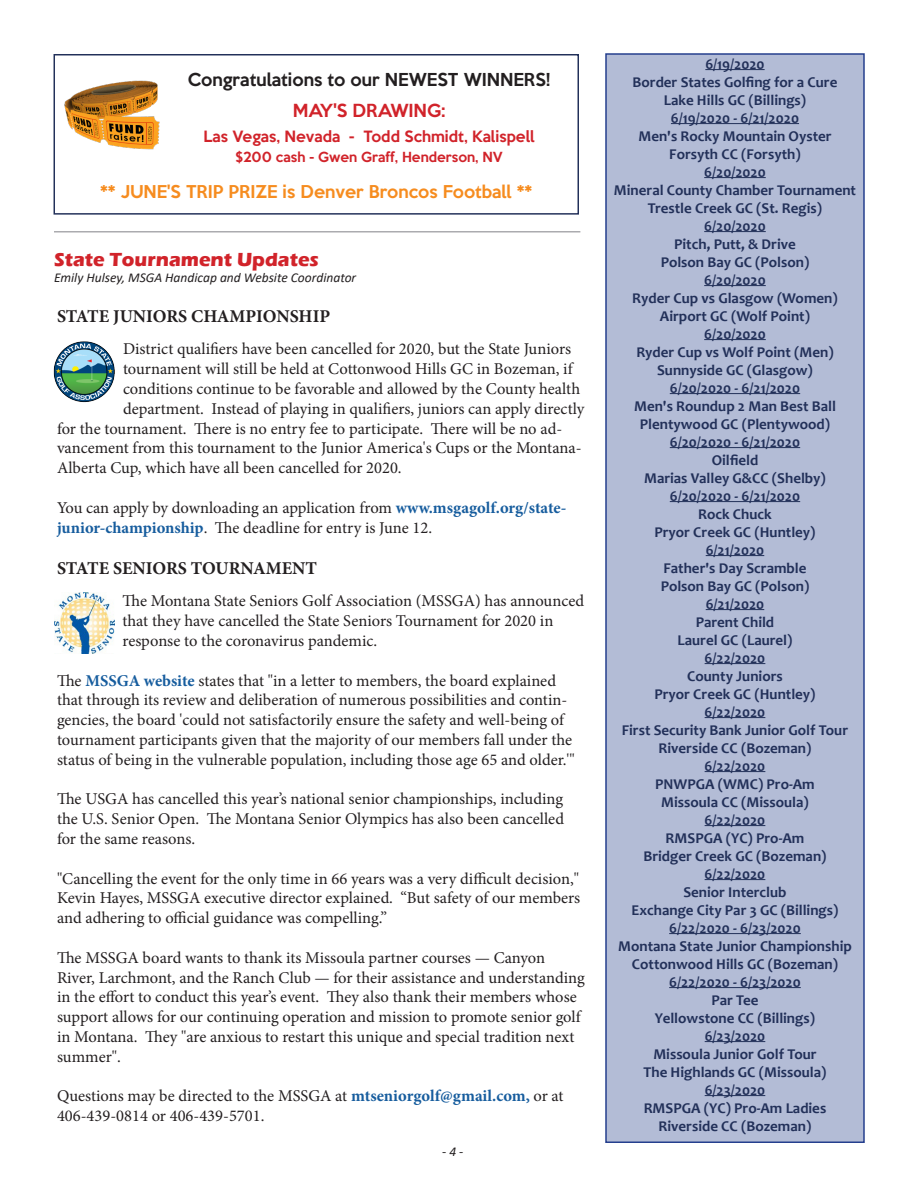
<style>
.page{position:relative;width:918px;height:1188px;background:#fff}
.page>*{position:absolute;margin:0;border:0;box-sizing:border-box;transform-origin:0 0}
.t1{font:700 19.5px "Eras ITC";color:#d1232a}
.t2{font:700 18px "Minion Pro";color:#231f20}
.t3{font:16.5px/19.8px "Minion Pro";color:#231f20}
.t4{font:500 16.5px "Keep Calm";color:#d1232a}
.t5{font:500 16.35px "Keep Calm";color:#231f20}
.t6{font:500 16.2px "Keep Calm";color:#f68c1f}
.t7{font:700 15px "Candara";color:#223059}
.t8{font:500 14.25px "Keep Calm";color:#d1232a}
.t9{font:italic 13.5px "Calibri";color:#231f20}
.t10{font:500 12.75px "Keep Calm";color:#d1232a}
.s1{font-weight:700;color:#175d9e}
</style>
<div class="page">
<div style="left:606px;top:54px;width:258px;height:1088px;background:#b3bcd6"></div>
<hr style="left:705px;top:69px;width:60px;height:1px;background:#223059">
<hr style="left:671px;top:123px;width:128px;height:1px;background:#223059">
<hr style="left:704px;top:177px;width:62px;height:1px;background:#223059">
<hr style="left:704px;top:231px;width:62px;height:1px;background:#223059">
<hr style="left:704px;top:285px;width:62px;height:1px;background:#223059">
<hr style="left:704px;top:339px;width:62px;height:1px;background:#223059">
<hr style="left:670px;top:393px;width:130px;height:1px;background:#223059">
<hr style="left:670px;top:447px;width:130px;height:1px;background:#223059">
<hr style="left:670px;top:501px;width:130px;height:1px;background:#223059">
<hr style="left:706px;top:555px;width:58px;height:1px;background:#223059">
<hr style="left:706px;top:609px;width:58px;height:1px;background:#223059">
<hr style="left:705px;top:663px;width:60px;height:1px;background:#223059">
<hr style="left:705px;top:717px;width:60px;height:1px;background:#223059">
<hr style="left:705px;top:771px;width:60px;height:1px;background:#223059">
<hr style="left:705px;top:825px;width:60px;height:1px;background:#223059">
<hr style="left:705px;top:879px;width:60px;height:1px;background:#223059">
<hr style="left:669px;top:933px;width:132px;height:1px;background:#223059">
<hr style="left:669px;top:987px;width:132px;height:1px;background:#223059">
<hr style="left:705px;top:1041px;width:60px;height:1px;background:#223059">
<hr style="left:705px;top:1095px;width:60px;height:1px;background:#223059">
<div style="left:605px;top:53px;width:260px;height:1090px;border:2px solid #253f8e"></div>
<div style="left:54px;top:54px;width:525px;height:161px;border:1px solid #223059"></div>
<img style="left:64px;top:80px;width:96px;height:70px">
<hr style="left:54px;top:231px;width:526px;height:1px;background:#ababaf">
<img style="left:54px;top:592px;width:61px;height:61px">
<img style="left:53px;top:341px;width:62px;height:62px">
<p class="t5" style="left:188px;top:65px;width:364px">Congratulations to our NEWEST WINNERS!</p>
<p class="t4" style="left:293px;top:96px;width:154px">MAY'S DRAWING:</p>
<p class="t8" style="left:204px;top:124px;width:333px">Las Vegas, Nevada - Todd Schmidt, Kalispell</p>
<p class="t10" style="left:236px;top:146px;width:269px">$200 cash - Gwen Graff, Henderson, NV</p>
<p class="t6" style="left:100px;top:177px;width:434px">** JUNE'S TRIP PRIZE is Denver Broncos Football **</p>
<p class="t1" style="left:54px;top:248px;width:266px">State Tournament Updates</p>
<p class="t9" style="left:54px;top:268px;width:304px">Emily Hulsey, MSGA Handicap and Website Coordinator</p>
<p class="t2" style="left:57px;top:304px;width:275px">STATE JUNIORS CHAMPIONSHIP</p>
<p class="t3" style="left:123px;top:339px;width:450px">District qualifiers have been cancelled for 2020, but the State Juniors</p>
<p class="t3" style="left:123px;top:359px;width:451px">tournament will still be held at Cottonwood Hills GC in Bozeman, if</p>
<p class="t3" style="left:123px;top:379px;width:459px">conditions continue to be favorable and allowed by the County health</p>
<p class="t3" style="left:123px;top:399px;width:463px">department. Instead of playing in qualifiers, juniors can apply directly</p>
<p class="t3" style="left:57px;top:419px;width:507px">for the tournament. There is no entry fee to participate. There will be no ad-</p>
<p class="t3" style="left:57px;top:438px;width:526px">vancement from this tournament to the Junior America's Cups or the Montana-</p>
<p class="t3" style="left:57px;top:458px;width:346px">Alberta Cup, which have all been cancelled for 2020.</p>
<p class="t3" style="left:57px;top:498px;width:511px">You can apply by downloading an application from <span class="s1">www.msgagolf.org/state&shy;junior-championship</span>. The deadline for entry is June 12.</p>
<p class="t2" style="left:57px;top:556px;width:262px">STATE SENIORS TOURNAMENT</p>
<p class="t3" style="left:122px;top:591px;width:463px">The Montana State Seniors Golf Association (MSSGA) has announced that they have cancelled the State Seniors Tournament for 2020 in response to the coronavirus pandemic.</p>
<p class="t3" style="left:57px;top:671px;width:519px">The <span class="s1">MSSGA website</span> states that "in a letter to members, the board explained that through its review and deliberation of numerous possibilities and contin&shy;gencies, the board 'could not satisfactorily ensure the safety and well-being of tournament participants given that the majority of our members fall under the status of being in the vulnerable population, including those age 65 and older.'"</p>
<p class="t3" style="left:57px;top:789px;width:509px;text-align:justify">The USGA has cancelled this year’s national senior championships, including the U.S. Senior Open. The Montana Senior Olympics has also been cancelled for the same reasons.</p>
<p class="t3" style="left:57px;top:869px;width:525px;text-align:justify">"Cancelling the event for the only time in 66 years was a very difficult decision," Kevin Hayes, MSSGA executive director explained. “But safety of our members and adhering to official guidance was compelling.”</p>
<p class="t3" style="left:57px;top:948px;width:529px">The MSSGA board wants to thank its Missoula partner courses — Canyon River, Larchmont, and the Ranch Club — for their assistance and understanding in the effort to conduct this year’s event. They also thank their members whose support allows for our continuing operation and mission to promote senior golf in Montana. They "are anxious to restart this unique and special tradition next summer".</p>
<p class="t3" style="left:57px;top:1086px;width:508px">Questions may be directed to the MSSGA at <span class="s1">mtseniorgolf@gmail.com,</span> or at<br>406-439-0814 or 406-439-5701.</p>
<p class="t9" style="left:442px;top:1142px;width:23px">- 4 -</p>
<p class="t7" style="left:705px;top:54px;width:61px">6/19/2020</p>
<p class="t7" style="left:633px;top:72px;width:206px">Border States Golfing for a Cure</p>
<p class="t7" style="left:664px;top:90px;width:144px">Lake Hills GC (Billings)</p>
<p class="t7" style="left:671px;top:108px;width:130px">6/19/2020 - 6/21/2020</p>
<p class="t7" style="left:638px;top:126px;width:195px">Men's Rocky Mountain Oyster</p>
<p class="t7" style="left:669px;top:144px;width:133px">Forsyth CC (Forsyth)</p>
<p class="t7" style="left:704px;top:162px;width:63px">6/20/2020</p>
<p class="t7" style="left:614px;top:180px;width:244px">Mineral County Chamber Tournament</p>
<p class="t7" style="left:648px;top:198px;width:176px">Trestle Creek GC (St. Regis)</p>
<p class="t7" style="left:704px;top:216px;width:63px">6/20/2020</p>
<p class="t7" style="left:674px;top:234px;width:123px">Pitch, Putt, &amp; Drive</p>
<p class="t7" style="left:661px;top:252px;width:150px">Polson Bay GC (Polson)</p>
<p class="t7" style="left:704px;top:270px;width:63px">6/20/2020</p>
<p class="t7" style="left:632px;top:288px;width:207px">Ryder Cup vs Glasgow (Women)</p>
<p class="t7" style="left:660px;top:306px;width:152px">Airport GC (Wolf Point)</p>
<p class="t7" style="left:704px;top:324px;width:63px">6/20/2020</p>
<p class="t7" style="left:636px;top:342px;width:199px">Ryder Cup vs Wolf Point (Men)</p>
<p class="t7" style="left:657px;top:360px;width:157px">Sunnyside GC (Glasgow)</p>
<p class="t7" style="left:670px;top:378px;width:132px">6/20/2020 - 6/21/2020</p>
<p class="t7" style="left:634px;top:396px;width:203px">Men's Roundup 2 Man Best Ball</p>
<p class="t7" style="left:640px;top:414px;width:192px">Plentywood GC (Plentywood)</p>
<p class="t7" style="left:670px;top:432px;width:132px">6/20/2020 - 6/21/2020</p>
<p class="t7" style="left:712px;top:450px;width:48px">Oilfield</p>
<p class="t7" style="left:644px;top:468px;width:183px">Marias Valley G&amp;CC (Shelby)</p>
<p class="t7" style="left:670px;top:486px;width:132px">6/20/2020 - 6/21/2020</p>
<p class="t7" style="left:698px;top:504px;width:75px">Rock Chuck</p>
<p class="t7" style="left:654px;top:522px;width:163px">Pryor Creek GC (Huntley)</p>
<p class="t7" style="left:706px;top:540px;width:60px">6/21/2020</p>
<p class="t7" style="left:664px;top:558px;width:144px">Father's Day Scramble</p>
<p class="t7" style="left:661px;top:576px;width:150px">Polson Bay GC (Polson)</p>
<p class="t7" style="left:706px;top:594px;width:60px">6/21/2020</p>
<p class="t7" style="left:696px;top:612px;width:80px">Parent Child</p>
<p class="t7" style="left:678px;top:630px;width:116px">Laurel GC (Laurel)</p>
<p class="t7" style="left:705px;top:648px;width:62px">6/22/2020</p>
<p class="t7" style="left:687px;top:666px;width:97px">County Juniors</p>
<p class="t7" style="left:654px;top:684px;width:163px">Pryor Creek GC (Huntley)</p>
<p class="t7" style="left:705px;top:702px;width:62px">6/22/2020</p>
<p class="t7" style="left:622px;top:720px;width:228px">First Security Bank Junior Golf Tour</p>
<p class="t7" style="left:659px;top:738px;width:154px">Riverside CC (Bozeman)</p>
<p class="t7" style="left:705px;top:756px;width:62px">6/22/2020</p>
<p class="t7" style="left:655px;top:774px;width:161px">PNWPGA (WMC) Pro-Am</p>
<p class="t7" style="left:661px;top:792px;width:149px">Missoula CC (Missoula)</p>
<p class="t7" style="left:705px;top:810px;width:62px">6/22/2020</p>
<p class="t7" style="left:666px;top:828px;width:140px">RMSPGA (YC) Pro-Am</p>
<p class="t7" style="left:643px;top:846px;width:185px">Bridger Creek GC (Bozeman)</p>
<p class="t7" style="left:705px;top:864px;width:62px">6/22/2020</p>
<p class="t7" style="left:683px;top:882px;width:105px">Senior Interclub</p>
<p class="t7" style="left:632px;top:900px;width:208px">Exchange City Par 3 GC (Billings)</p>
<p class="t7" style="left:669px;top:918px;width:133px">6/22/2020 - 6/23/2020</p>
<p class="t7" style="left:618px;top:936px;width:235px">Montana State Junior Championship</p>
<p class="t7" style="left:632px;top:954px;width:208px">Cottonwood Hills GC (Bozeman)</p>
<p class="t7" style="left:669px;top:972px;width:133px">6/22/2020 - 6/23/2020</p>
<p class="t7" style="left:711px;top:990px;width:49px">Par Tee</p>
<p class="t7" style="left:655px;top:1008px;width:162px">Yellowstone CC (Billings)</p>
<p class="t7" style="left:705px;top:1026px;width:62px">6/23/2020</p>
<p class="t7" style="left:653px;top:1044px;width:165px">Missoula Junior Golf Tour</p>
<p class="t7" style="left:644px;top:1062px;width:184px">The Highlands GC (Missoula)</p>
<p class="t7" style="left:705px;top:1080px;width:62px">6/23/2020</p>
<p class="t7" style="left:644px;top:1098px;width:184px">RMSPGA (YC) Pro-Am Ladies</p>
<p class="t7" style="left:659px;top:1116px;width:154px">Riverside CC (Bozeman)</p>
</div>
